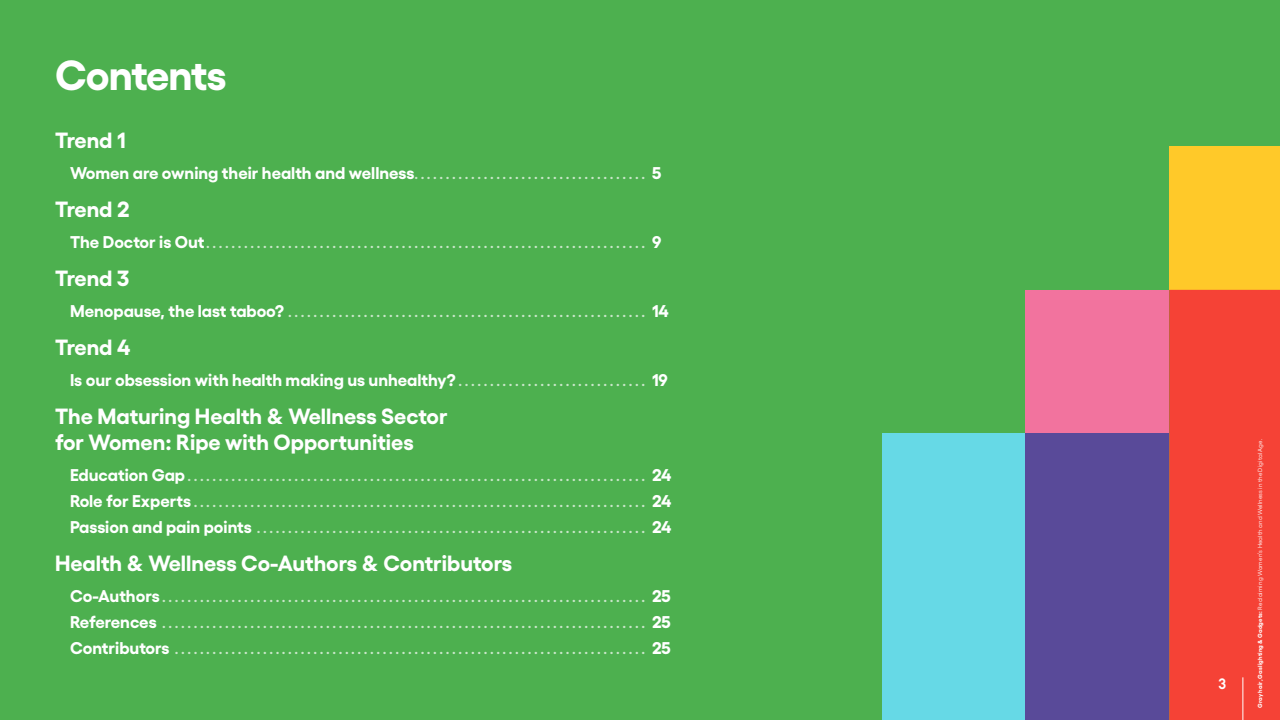
<style>
.page{position:relative;width:1280px;height:720px;background:#4db04f}
.page>*{position:absolute;margin:0;border:0;box-sizing:border-box;transform-origin:0 0}
.Start{font:700 42px "Gellix";letter-spacing:-.025em;color:#fff}
.t1{font:700 22px/26px "Gellix";color:#fff}
.t2{font:700 17px "Gellix";color:#fff}
.t3{font:700 15px "Urbanist";color:#fff}
.t4{font:700 13px "Gellix";color:#cae7ca}
.t5{font:6px "Gellix";letter-spacing:.025em;color:#fff}
.s1{font-size:13px;color:#cae7ca}
.s2{font-size:17px;color:#fff}
.s3{font-weight:700}
</style>
<div class="page">
<div style="left:1026px;top:290px;width:143px;height:144px;background:#f2739e"></div>
<div style="left:1169px;top:146px;width:111px;height:144px;background:#ffc929"></div>
<div style="left:1169px;top:290px;width:111px;height:430px;background:#f54236"></div>
<div style="left:882px;top:434px;width:144px;height:286px;background:#66d9e6"></div>
<div style="left:1026px;top:434px;width:143px;height:286px;background:#594a99"></div>
<hr style="left:1242px;top:677px;width:1px;height:43px;background:#fff">
<p class="Start" style="left:55px;top:42px;width:173px">Contents</p>
<p class="t1" style="left:55px;top:125px;width:72px">Trend 1</p>
<p class="t2" style="left:70px;top:160px;width:593px">Women are owning their health and wellness<span class="s1">.....................................</span> 5</p>
<p class="t1" style="left:55px;top:194px;width:76px">Trend 2</p>
<p class="t4" style="left:70px;top:233px;width:593px"><span class="s2">The Doctor is Out</span>...................................................................... <span class="s2">9</span></p>
<p class="t1" style="left:55px;top:263px;width:76px">Trend 3</p>
<p class="t4" style="left:70px;top:302px;width:600px"><span class="s2">Menopause, the last taboo?</span> ......................................................... <span class="s2">14</span></p>
<p class="t1" style="left:55px;top:332px;width:77px">Trend 4</p>
<p class="t2" style="left:70px;top:367px;width:599px">Is our obsession with health making us unhealthy? <span class="s1">. . . . . . . . . . . . . . . . . . . . . . . . . . . . . .</span> 19</p>
<p class="t1" style="left:55px;top:401px;width:394px">The Maturing Health &amp; Wellness Sector for Women: Ripe with Opportunities</p>
<p class="t4" style="left:70px;top:466px;width:603px"><span class="s2">Education Gap</span>......................................................................... <span class="s2">24</span></p>
<p class="t4" style="left:70px;top:492px;width:603px"><span class="s2">Role for Experts</span>........................................................................ <span class="s2">24</span></p>
<p class="t4" style="left:70px;top:518px;width:603px"><span class="s2">Passion and pain points</span> .............................................................. <span class="s2">24</span></p>
<p class="t1" style="left:55px;top:548px;width:459px">Health &amp; Wellness Co-Authors &amp; Contributors</p>
<p class="t4" style="left:70px;top:587px;width:602px"><span class="s2">Co-Authors</span>............................................................................. <span class="s2">25</span></p>
<p class="t4" style="left:70px;top:613px;width:602px"><span class="s2">References</span> ............................................................................. <span class="s2">25</span></p>
<p class="t4" style="left:70px;top:639px;width:602px"><span class="s2">Contributors</span> ........................................................................... <span class="s2">25</span></p>
<p class="t3" style="left:1218px;top:673px;width:9px">3</p>
<p class="t5" style="left:1256px;top:708px;width:271px;rotate:-90deg"><span class="s3">Gray hair, Gaslighting &amp; Gadgets:</span> Reclaiming Women’s Health and Wellness in the Digital Age.</p>
</div>
